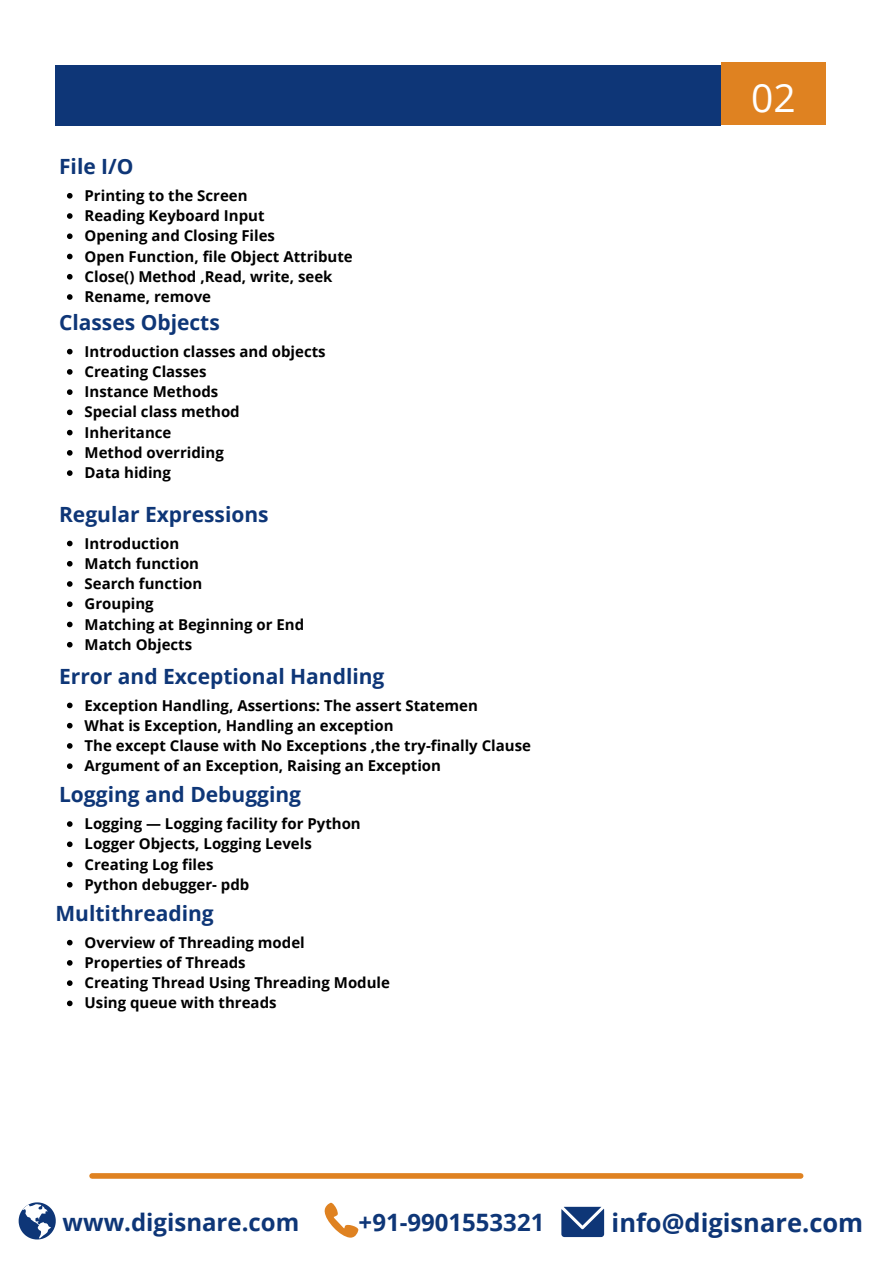
<style>
.page{position:relative;width:893px;height:1264px;background:#fff}
.page>*{position:absolute;margin:0;border:0;box-sizing:border-box;transform-origin:0 0}
.t1{font:39px "Open Sans";color:#fff}
.t2{font:700 25.5px "Open Sans";color:#0e3677}
.t3{font:700 24px "Open Sans";color:#0e3677}
.t4{font:700 21px "Open Sans";color:#0e3677}
.t5{font:700 15px/20.2px "Open Sans";color:#000}
</style>
<div class="page">
<div style="left:55px;top:65px;width:666px;height:61px;background:#0e3677"></div>
<div style="left:92px;top:1173px;width:708px;height:5px;background:#df8221"></div>
<div style="left:721px;top:62px;width:104px;height:63px;background:#df8221"></div>
<svg style="left:67px;top:193px;width:6px;height:5px"></svg>
<svg style="left:67px;top:213px;width:6px;height:6px"></svg>
<svg style="left:67px;top:233px;width:6px;height:6px"></svg>
<svg style="left:67px;top:254px;width:6px;height:5px"></svg>
<svg style="left:67px;top:274px;width:6px;height:5px"></svg>
<svg style="left:67px;top:294px;width:6px;height:6px"></svg>
<svg style="left:67px;top:349px;width:6px;height:5px"></svg>
<svg style="left:67px;top:369px;width:6px;height:6px"></svg>
<svg style="left:67px;top:389px;width:6px;height:6px"></svg>
<svg style="left:67px;top:409px;width:6px;height:6px"></svg>
<svg style="left:67px;top:430px;width:6px;height:5px"></svg>
<svg style="left:67px;top:450px;width:6px;height:5px"></svg>
<svg style="left:67px;top:470px;width:6px;height:6px"></svg>
<svg style="left:67px;top:540px;width:6px;height:6px"></svg>
<svg style="left:67px;top:561px;width:6px;height:5px"></svg>
<svg style="left:67px;top:581px;width:6px;height:6px"></svg>
<svg style="left:67px;top:601px;width:6px;height:6px"></svg>
<svg style="left:67px;top:621px;width:6px;height:6px"></svg>
<svg style="left:67px;top:642px;width:6px;height:5px"></svg>
<svg style="left:67px;top:702px;width:6px;height:6px"></svg>
<svg style="left:67px;top:723px;width:6px;height:5px"></svg>
<svg style="left:67px;top:743px;width:6px;height:5px"></svg>
<svg style="left:67px;top:763px;width:6px;height:6px"></svg>
<svg style="left:19px;top:1202px;width:37px;height:37px"></svg>
<svg style="left:324px;top:1202px;width:34px;height:35px"></svg>
<svg style="left:561px;top:1206px;width:43px;height:30px"></svg>
<svg style="left:67px;top:821px;width:6px;height:5px"></svg>
<svg style="left:67px;top:841px;width:6px;height:6px"></svg>
<svg style="left:67px;top:861px;width:6px;height:6px"></svg>
<svg style="left:67px;top:882px;width:6px;height:5px"></svg>
<svg style="left:67px;top:939px;width:6px;height:6px"></svg>
<svg style="left:67px;top:960px;width:6px;height:5px"></svg>
<svg style="left:67px;top:980px;width:6px;height:5px"></svg>
<svg style="left:67px;top:1000px;width:6px;height:6px"></svg>
<h3 class="t4" style="left:59px;top:151px;width:76px">File I/O</h3>
<p class="t5" style="left:85px;top:185px;width:270px">Printing to the Screen<br>Reading Keyboard Input<br>Opening and Closing Files<br>Open Function, file Object Attribute<br>Close() Method ,Read, write, seek<br>Rename, remove</p>
<h3 class="t4" style="left:59px;top:308px;width:162px">Classes Objects</h3>
<p class="t5" style="left:85px;top:341px;width:243px">Introduction classes and objects<br>Creating Classes<br>Instance Methods<br>Special class method<br>Inheritance<br>Method overriding<br>Data hiding</p>
<h3 class="t4" style="left:59px;top:499px;width:211px">Regular Expressions</h3>
<p class="t5" style="left:85px;top:532px;width:221px">Introduction<br>Match function<br>Search function<br>Grouping<br>Matching at Beginning or End<br>Match Objects</p>
<h3 class="t4" style="left:59px;top:661px;width:327px">Error and Exceptional Handling</h3>
<p class="t5" style="left:85px;top:694px;width:448px">Exception Handling, Assertions: The assert Statemen<br>What is Exception, Handling an exception<br>The except Clause with No Exceptions ,the try-finally Clause Argument of an Exception, Raising an Exception</p>
<h3 class="t4" style="left:59px;top:780px;width:243px">Logging and Debugging</h3>
<p class="t5" style="left:85px;top:813px;width:278px">Logging — Logging facility for Python<br>Logger Objects, Logging Levels<br>Creating Log files<br>Python debugger- pdb</p>
<h3 class="t4" style="left:55px;top:898px;width:160px">Multithreading</h3>
<p class="t5" style="left:85px;top:931px;width:307px">Overview of Threading model<br>Properties of Threads<br>Creating Thread Using Threading Module<br>Using queue with threads</p>
<h1 class="t1" style="left:751px;top:70px;width:46px">02</h1>
<h3 class="t3" style="left:63px;top:1204px;width:238px">www.digisnare.com</h3>
<h3 class="t3" style="left:358px;top:1204px;width:187px">+91-9901553321</h3>
<h2 class="t2" style="left:611px;top:1204px;width:253px">info@digisnare.com</h2>
</div>
